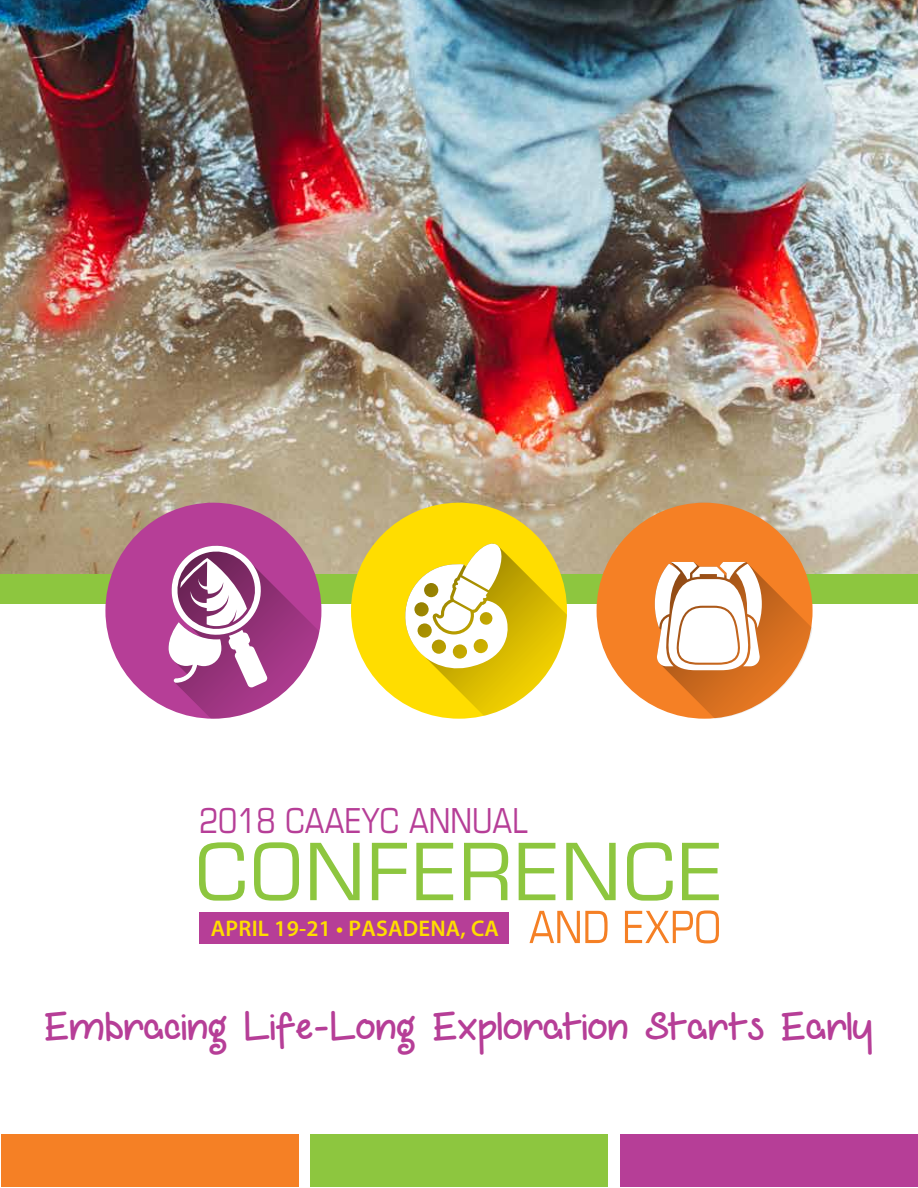
<style>
.page{position:relative;width:918px;height:1188px;background:#fff}
.page>*{position:absolute;margin:0;border:0;box-sizing:border-box;transform-origin:0 0}
.t1{font:36px "My Epic Selfie Demo";color:#b63e97}
.t2{font:condensed 34.5px "Eurostile";color:#b63e97}
.t3{font:600 22.65px "Myriad Pro";letter-spacing:.01em;color:#fd0}
</style>
<div class="page">
<img style="left:0;top:0;width:918px;height:574px">
<div style="left:0;top:574px;width:918px;height:30px;background:#8dc63f"></div>
<div style="left:1px;top:1134px;width:298px;height:53px;background:#f58025"></div>
<div style="left:310px;top:1134px;width:298px;height:53px;background:#8dc63f"></div>
<div style="left:621px;top:1134px;width:297px;height:53px;background:#b63e97"></div>
<svg style="left:199px;top:842px;width:520px;height:59px"></svg>
<svg style="left:529px;top:910px;width:190px;height:33px"></svg>
<div style="left:199px;top:912px;width:309px;height:31px;background:#b63e97"></div>
<div style="left:351px;top:503px;width:216px;height:216px;background:#fd0;border-radius:50%"></div>
<svg style="left:401px;top:540px;width:166px;height:176px"></svg>
<div style="left:597px;top:503px;width:216px;height:216px;background:#f58025;border-radius:50%"></div>
<svg style="left:655px;top:562px;width:157px;height:157px"></svg>
<div style="left:105px;top:503px;width:216px;height:216px;background:#b63e97;border-radius:50%"></div>
<svg style="left:165px;top:540px;width:154px;height:179px"></svg>
<p class="t2" style="left:199px;top:800px;width:331px">2018 CAAEYC ANNUAL</p>
<p class="t3" style="left:211px;top:914px;width:290px">APRIL 19-21 • PASADENA, CA</p>
<p class="t1" style="left:44px;top:1001px;width:831px">Embracing Life-Long Exploration Starts Early</p>
</div>
